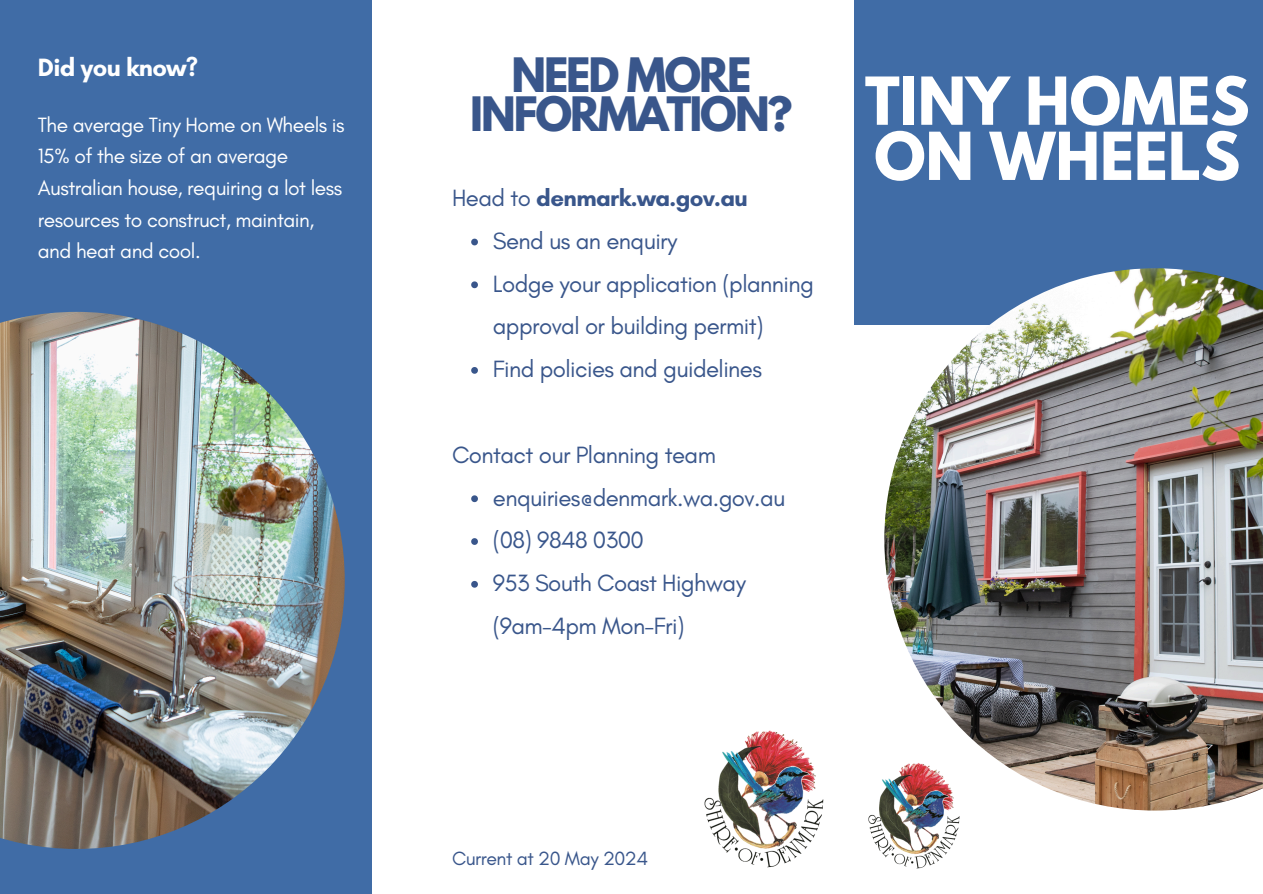
<style>
.page{position:relative;width:1263px;height:894px;background:#fff}
.page>*{position:absolute;margin:0;border:0;box-sizing:border-box;transform-origin:0 0}
.t1{font:700 58.5px/55.2px "League Spartan";color:#fff}
.t2{font:700 42px "League Spartan";letter-spacing:-.05em;color:#39568b}
.t3{font:700 25.5px "Glacial Indifference";letter-spacing:-.025em;color:#fff}
.t4{font:24px/42.8px "Glacial Indifference";letter-spacing:-.025em;color:#39568b}
.t5{font:700 24px "Glacial Indifference";letter-spacing:-.025em;color:#39568b}
.t6{font:21px/31.5px "Glacial Indifference";letter-spacing:-.025em;color:#fff}
.t7{font:19.5px "Glacial Indifference";letter-spacing:-.025em;color:#39568b}
.s1{font-weight:400}
</style>
<div class="page">
<div style="left:0;top:0;width:372px;height:893px;background:#406ca6"></div>
<img style="left:704px;top:730px;width:119px;height:137px">
<div style="left:854px;top:0;width:409px;height:325px;background:#406ca6"></div>
<img style="left:868px;top:779px;width:91px;height:89px">
<img style="left:884px;top:268px;width:379px;height:542px">
<img style="left:0;top:312px;width:345px;height:536px">
<svg style="left:471px;top:238px;width:7px;height:7px"></svg>
<svg style="left:471px;top:281px;width:7px;height:7px"></svg>
<svg style="left:471px;top:367px;width:7px;height:6px"></svg>
<svg style="left:471px;top:495px;width:7px;height:7px"></svg>
<svg style="left:471px;top:538px;width:7px;height:6px"></svg>
<svg style="left:471px;top:581px;width:7px;height:6px"></svg>
<p class="t3" style="left:38px;top:51px;width:162px">Did you know?</p>
<h5 class="t6" style="left:38px;top:109px;width:308px">The average Tiny Home on Wheels is<br>15% of the size of an average<br>Australian house, requiring a lot less resources to construct, maintain, and heat and cool.</h5>
<p class="t2" style="left:511px;top:54px;width:242px">NEED MORE</p>
<h3 class="t2" style="left:470px;top:93px;width:324px">INFORMATION?</h3>
<p class="t5" style="left:452px;top:183px;width:297px"><span class="s1">Head to</span> denmark.wa.gov.au</p>
<p class="t4" style="left:493px;top:219px;width:186px">Send us an enquiry</p>
<h5 class="t4" style="left:493px;top:262px;width:322px">Lodge your application (planning approval or building permit)</h5>
<p class="t4" style="left:493px;top:347px;width:271px">Find policies and guidelines</p>
<p class="t4" style="left:452px;top:433px;width:265px">Contact our Planning team</p>
<p class="t4" style="left:493px;top:475px;width:294px">enquiries@denmark.wa.gov.au</p>
<h6 class="t4" style="left:493px;top:518px;width:153px">(08) 9848 0300</h6>
<p class="t4" style="left:493px;top:561px;width:255px">953 South Coast Highway (9am-4pm Mon-Fri)</p>
<p class="t1" style="left:865px;top:81px;width:386px">TINY HOMES<br>ON WHEELS</p>
<p class="t7" style="left:452px;top:845px;width:198px">Current at 20 May 2024</p>
</div>
